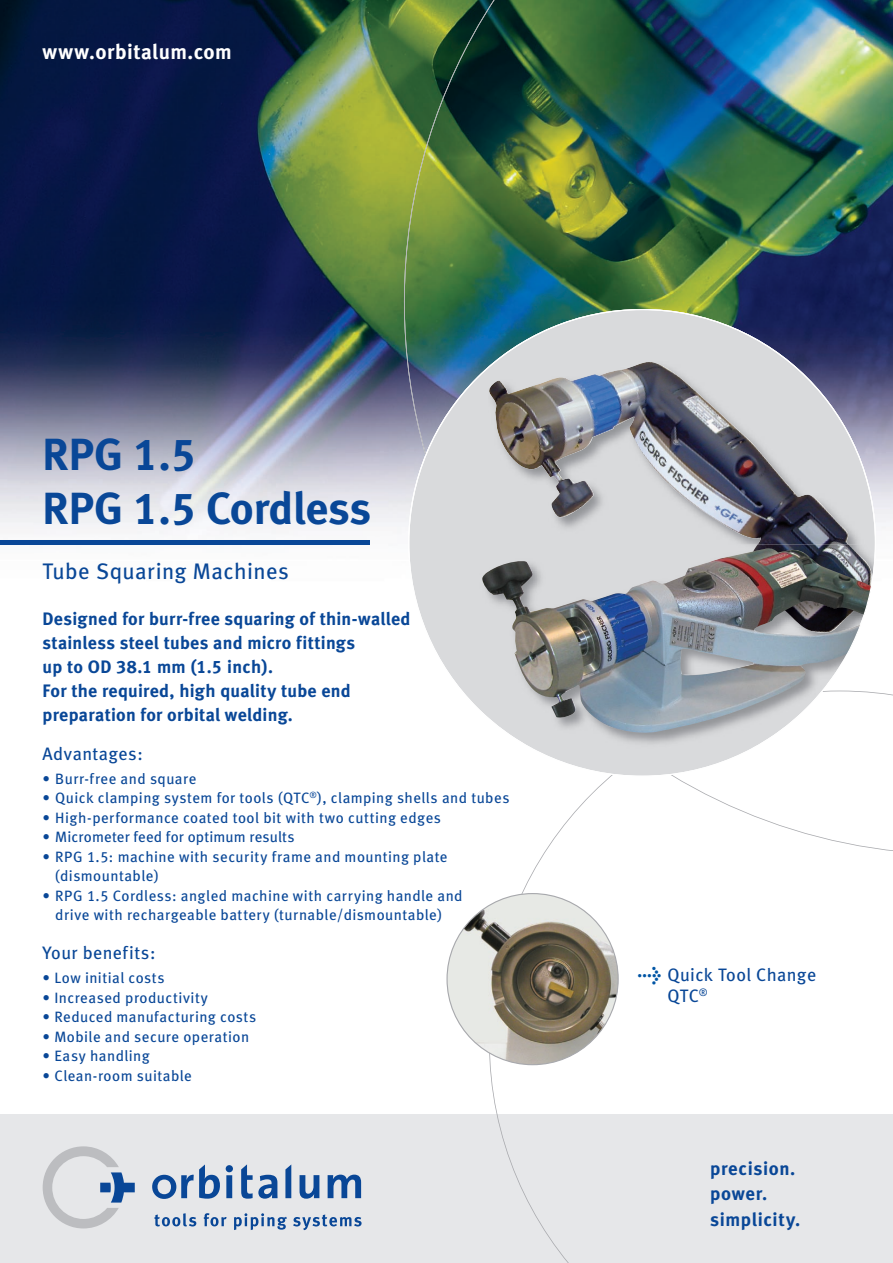
<style>
.page{position:relative;width:893px;height:1263px;background:#fff}
.page>*{position:absolute;margin:0;border:0;box-sizing:border-box;transform-origin:0 0}
.t1{font:45px/54px "Meta Bold LF";color:#094797}
.t2{font:22.5px "Meta Book LF";letter-spacing:.02em;color:#094797}
.t3{font:21px "Meta Bold LF";letter-spacing:.025em;color:#fff}
.t4{font:18.75px/25.5px "Meta Bold LF";letter-spacing:.03em;color:#094797}
.t5{font:18px/24px "Meta Bold LF";letter-spacing:.015em;color:#094797}
.t6{font:18px/21px "Meta Book LF";letter-spacing:.025em;color:#094797}
.t7{font:15px/19.5px "Meta Book LF";letter-spacing:.03em;color:#094797}
.t8{font:15px "Meta Book LF";letter-spacing:.01em;color:#094797}
.s1{font-family:"Meta Bold Expert";font-size:19.5px;color:#0155a5}
</style>
<div class="page">
<img style="left:0;top:0;width:404px;height:545px">
<div style="left:0;top:1114px;width:893px;height:149px;background:#e6e7e9"></div>
<hr style="left:0;top:540px;width:370px;height:4px;background:#094797">
<svg style="left:154px;top:1213px;width:42px;height:13px"></svg>
<svg style="left:204px;top:1213px;width:23px;height:13px"></svg>
<svg style="left:234px;top:1213px;width:53px;height:17px"></svg>
<svg style="left:293px;top:1214px;width:69px;height:16px"></svg>
<svg style="left:226px;top:1165px;width:7px;height:33px"></svg>
<svg style="left:241px;top:1164px;width:37px;height:35px"></svg>
<svg style="left:285px;top:1165px;width:6px;height:33px"></svg>
<svg style="left:152px;top:1164px;width:68px;height:35px"></svg>
<svg style="left:300px;top:1175px;width:19px;height:24px"></svg>
<svg style="left:328px;top:1174px;width:33px;height:24px"></svg>
<svg style="left:43px;top:1146px;width:92px;height:82px"></svg>
<img style="left:404px;top:0;width:489px;height:855px">
<svg style="left:446px;top:893px;width:173px;height:172px"></svg>
<img style="left:408px;top:309px;width:468px;height:468px">
<h3 class="t3" style="left:43px;top:39px;width:191px">www.orbitalum.com</h3>
<h1 class="t1" style="left:43px;top:426px;width:330px">RPG 1.5<br>RPG 1.5 Cordless</h1>
<h2 class="t2" style="left:43px;top:557px;width:248px">Tube Squaring Machines</h2>
<p class="t5" style="left:43px;top:606px;width:369px">Designed for burr-free squaring of thin-walled stainless steel tubes and micro fittings<br>up to OD 38.1 mm (1.5 inch).<br>For the required, high quality tube end preparation for orbital welding.</p>
<p class="t6" style="left:43px;top:743px;width:102px">Advantages:</p>
<p class="t7" style="left:43px;top:768px;width:155px">• Burr-free and square</p>
<p class="t7" style="left:43px;top:788px;width:468px">• Quick clamping system for tools (QTC<sup>®</sup>), clamping shells and tubes</p>
<p class="t7" style="left:43px;top:807px;width:400px">• High-performance coated tool bit with two cutting edges</p>
<p class="t8" style="left:43px;top:828px;width:254px">• Micrometer feed for optimum results</p>
<p class="t7" style="left:55px;top:846px;width:394px;text-indent:-13px">• RPG 1.5: machine with security frame and mounting plate (dismountable)</p>
<p class="t7" style="left:43px;top:885px;width:422px;text-align:center">• RPG 1.5 Cordless: angled machine with carrying handle and drive with rechargeable battery (turnable/dismountable)</p>
<p class="t6" style="left:43px;top:942px;width:114px">Your benefits:</p>
<p class="t7" style="left:43px;top:968px;width:124px">• Low initial costs</p>
<p class="t7" style="left:43px;top:987px;width:167px">• Increased productivity</p>
<p class="t7" style="left:43px;top:1007px;width:215px">• Reduced manufacturing costs</p>
<p class="t7" style="left:43px;top:1026px;width:208px">• Mobile and secure operation</p>
<p class="t7" style="left:43px;top:1046px;width:109px">• Easy handling</p>
<p class="t7" style="left:43px;top:1065px;width:151px">• Clean-room suitable</p>
<p class="t6" style="left:668px;top:964px;width:150px;text-indent:-30px"><span class="s1">l</span> Quick Tool Change<br>QTC<sup>®</sup></p>
<p class="t4" style="left:710px;top:1155px;width:92px">precision. power. simplicity.</p>
</div>
